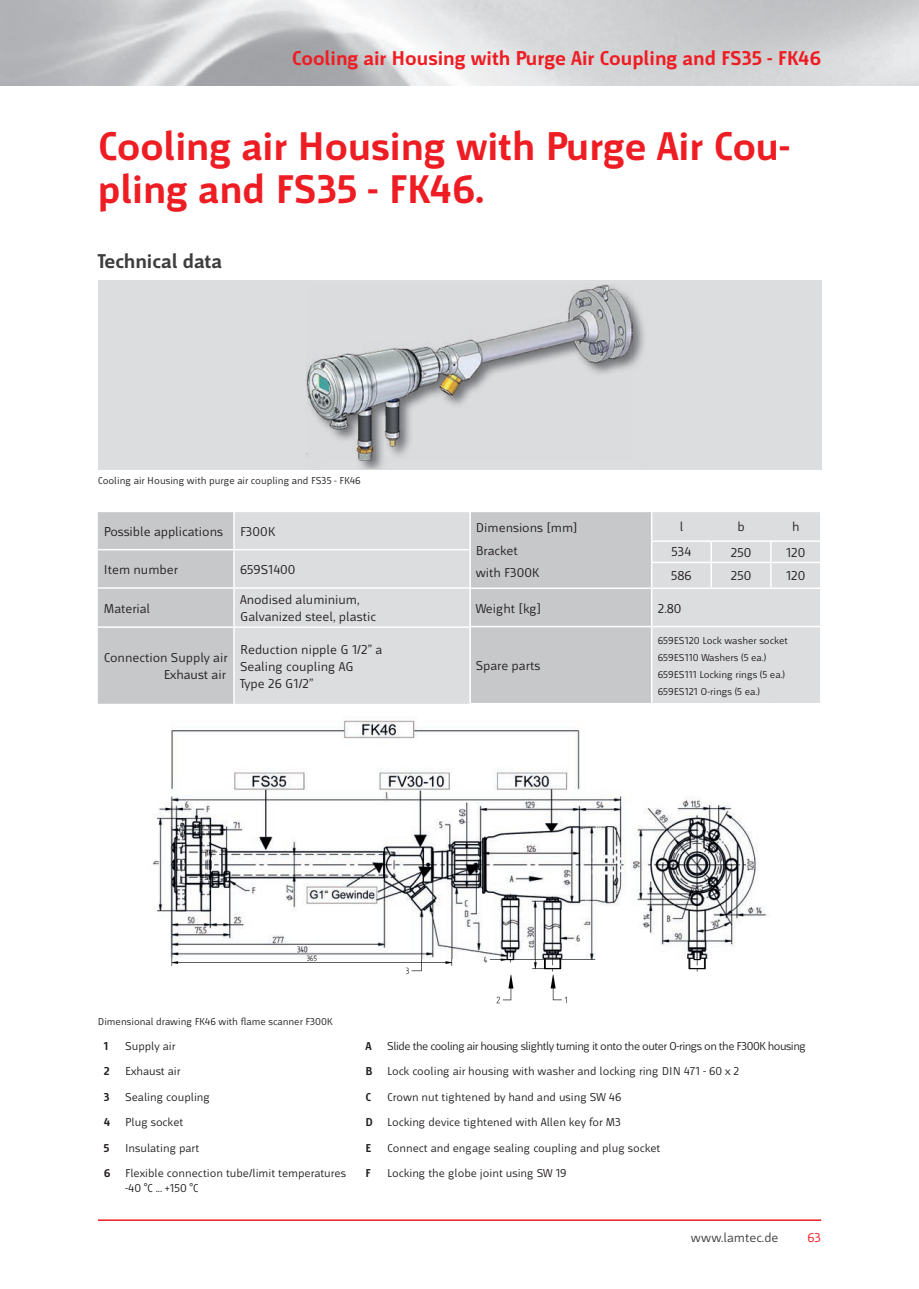
<style>
.page{position:relative;width:919px;height:1289px;background:#fff}
.page>*{position:absolute;margin:0;border:0;box-sizing:border-box;transform-origin:0 0}
.t1{font:700 42px/42.5px "Mr Jones";color:#ee1d23}
.t2{font:700 21px "Mr Jones";color:#ee1d23}
.t3{font:700 21px "Mr Jones";color:#3e3e3f}
.t4{font:13.5px/17px "Mr Jones";color:#231f20}
.t5{font:13.5px "Mr Jones";color:#3e3e3f}
.t6{font:13.5px "Mr Jones";color:#ee1d23}
.t7{font:13.35px/22.5px "Mr Jones";color:#231f20}
.t8{font:12px/14.4px "Mr Jones";color:#231f20}
.t9{font:12px "Mr Jones";letter-spacing:-.04em;color:#231f20}
.t10{font:700 12px "Mr Jones";color:#231f20}
.t11{font:10.5px/17px "Mr Jones";color:#231f20}
.s1{font-weight:700}
</style>
<div class="page">
<hr style="left:98px;top:1219px;width:723px;height:1px;background:#ee1d23">
<svg style="left:98px;top:512px;width:722px;height:191px;background:#d3d4d6"></svg>
<hr style="left:233px;top:512px;width:2px;height:37px;background:#fff">
<hr style="left:98px;top:549px;width:136px;height:1px;background:#fff">
<hr style="left:234px;top:549px;width:237px;height:1px;background:#fff">
<hr style="left:233px;top:550px;width:2px;height:37px;background:#fff">
<hr style="left:98px;top:587px;width:136px;height:1px;background:#fff">
<hr style="left:234px;top:587px;width:237px;height:1px;background:#fff">
<hr style="left:233px;top:588px;width:2px;height:38px;background:#fff">
<hr style="left:98px;top:626px;width:136px;height:2px;background:#fff">
<hr style="left:234px;top:626px;width:237px;height:2px;background:#fff">
<hr style="left:233px;top:628px;width:2px;height:75px;background:#fff">
<hr style="left:469px;top:512px;width:2px;height:37px;background:#fff">
<hr style="left:469px;top:550px;width:2px;height:37px;background:#fff">
<hr style="left:469px;top:588px;width:2px;height:38px;background:#fff">
<hr style="left:469px;top:628px;width:2px;height:75px;background:#fff">
<div style="left:98px;top:280px;width:723px;height:189px;background:#dcdddf"></div>
<img style="left:306px;top:284px;width:338px;height:185px">
<img style="left:307px;top:285px;width:325px;height:176px">
<img style="left:152px;top:720px;width:616px;height:284px">
<h2 class="t2" style="left:292px;top:47px;width:531px">Cooling air Housing with Purge Air Coupling and FS35 - FK46</h2>
<h1 class="t1" style="left:98px;top:125px;width:693px">Cooling air Housing with Purge Air Cou&shy;pling and FS35 - FK46.</h1>
<h2 class="t3" style="left:98px;top:250px;width:126px">Technical data</h2>
<p class="t11" style="left:98px;top:472px;width:264px">Cooling air Housing with purge air coupling and FS35 - FK46</p>
<p class="t4" style="left:104px;top:522px;width:121px">Possible applications</p>
<p class="t7" style="left:240px;top:520px;width:36px">F300K</p>
<p class="t4" style="left:104px;top:561px;width:75px">Item number</p>
<p class="t4" style="left:240px;top:561px;width:57px">659S1400</p>
<p class="t4" style="left:104px;top:599px;width:48px">Material</p>
<p class="t4" style="left:240px;top:591px;width:137px">Anodised aluminium,<br>Galvanized steel, plastic</p>
<p class="t4" style="left:104px;top:649px;width:125px;text-align:right">Connection Supply air<br>Exhaust air</p>
<p class="t4" style="left:240px;top:641px;width:144px">Reduction nipple G 1/2” a<br>Sealing coupling AG<br>Type 26 G1/2”</p>
<p class="t7" style="left:476px;top:517px;width:103px">Dimensions [mm]<br>Bracket<br>with F300K</p>
<p class="t4" style="left:679px;top:518px;width:5px">l</p>
<p class="t4" style="left:737px;top:518px;width:9px">b</p>
<p class="t4" style="left:792px;top:518px;width:9px">h</p>
<p class="t4" style="left:671px;top:542px;width:21px">534</p>
<p class="t4" style="left:730px;top:544px;width:22px">250</p>
<p class="t4" style="left:786px;top:544px;width:21px">120</p>
<p class="t4" style="left:671px;top:567px;width:22px">586</p>
<p class="t4" style="left:730px;top:567px;width:22px">250</p>
<p class="t4" style="left:786px;top:567px;width:21px">120</p>
<p class="t4" style="left:476px;top:599px;width:67px">Weight [kg]</p>
<p class="t4" style="left:657px;top:599px;width:25px">2.80</p>
<p class="t4" style="left:476px;top:657px;width:66px">Spare parts</p>
<p class="t11" style="left:657px;top:631px;width:132px">659ES120 Lock washer socket<br>659ES110 Washers (5 ea.)<br>659ES111 Locking rings (5 ea.)<br>659ES121 O-rings (5 ea.)</p>
<p class="t11" style="left:98px;top:1012px;width:236px">Dimensional drawing FK46 with flame scanner F300K</p>
<p class="t10" style="left:104px;top:1039px;width:6px">1</p>
<p class="t8" style="left:125px;top:1038px;width:52px">Supply air</p>
<p class="t10" style="left:365px;top:1039px;width:8px">A</p>
<p class="t9" style="left:387px;top:1039px;width:420px">Slide the cooling air housing slightly turning it onto the outer O-rings on the F300K housing</p>
<p class="t10" style="left:104px;top:1064px;width:7px">2</p>
<p class="t8" style="left:125px;top:1063px;width:57px">Exhaust air</p>
<p class="t8" style="left:365px;top:1063px;width:375px"><span class="s1">B</span> Lock cooling air housing with washer and locking ring DIN 471 - 60 x 2</p>
<p class="t10" style="left:104px;top:1090px;width:7px">3</p>
<p class="t8" style="left:125px;top:1089px;width:86px">Sealing coupling</p>
<p class="t10" style="left:365px;top:1090px;width:7px">C</p>
<p class="t8" style="left:387px;top:1089px;width:235px">Crown nut tightened by hand and using SW 46</p>
<p class="t8" style="left:104px;top:1114px;width:81px"><span class="s1">4</span> Plug socket</p>
<p class="t8" style="left:365px;top:1114px;width:257px"><span class="s1">D</span> Locking device tightened with Allen key for M3</p>
<p class="t10" style="left:104px;top:1141px;width:7px">5</p>
<p class="t8" style="left:125px;top:1140px;width:76px">Insulating part</p>
<p class="t10" style="left:365px;top:1141px;width:7px">E</p>
<p class="t8" style="left:387px;top:1140px;width:275px">Connect and engage sealing coupling and plug socket</p>
<p class="t8" style="left:125px;top:1165px;width:222px;text-indent:-21px"><span class="s1">6</span> Flexible connection tube/limit temperatures -40 °C ... +150 °C</p>
<p class="t10" style="left:365px;top:1166px;width:7px">F</p>
<p class="t8" style="left:387px;top:1165px;width:181px">Locking the globe joint using SW 19</p>
<p class="t5" style="left:690px;top:1230px;width:89px">www.lamtec.de</p>
<p class="t6" style="left:807px;top:1230px;width:15px">63</p>
</div>
